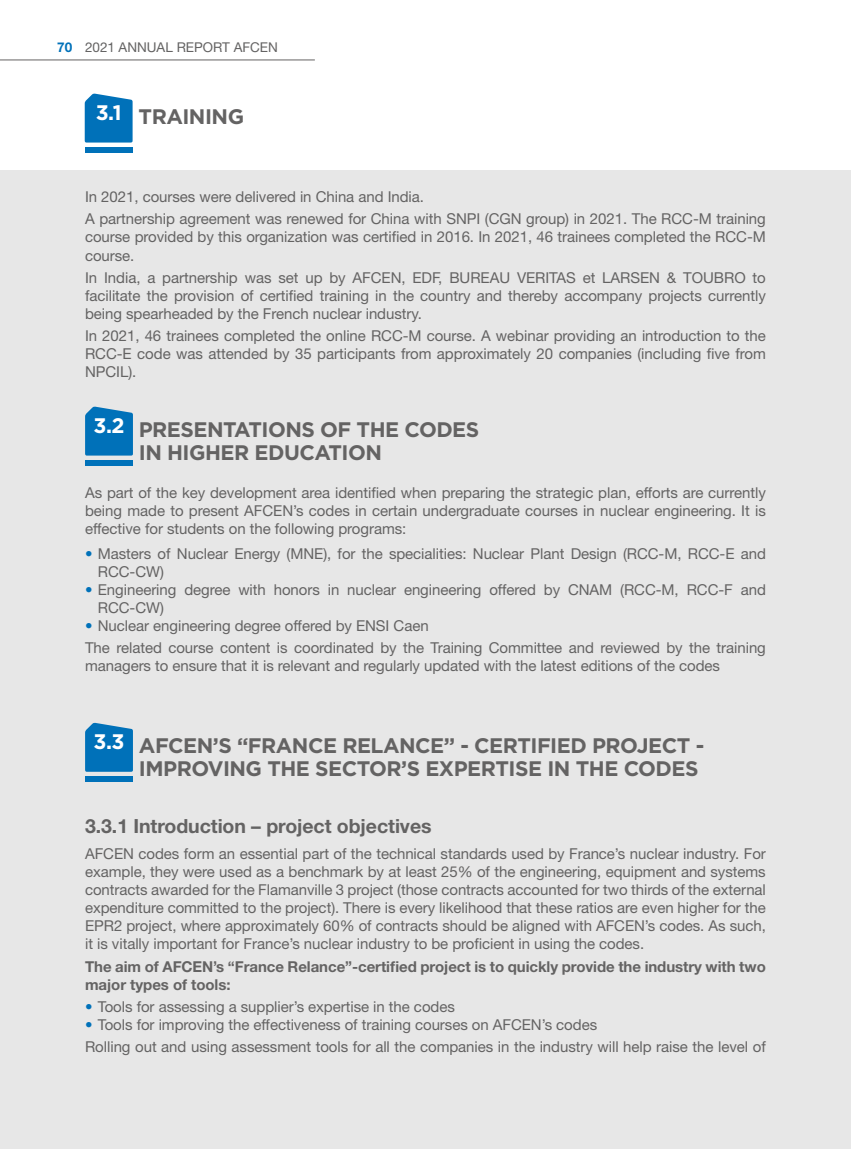
<style>
.page{position:relative;width:851px;height:1149px;background:#fff}
.page>*{position:absolute;margin:0;border:0;box-sizing:border-box;transform-origin:0 0}
.t1{font:700 21px/22.5px "Gotham";letter-spacing:-.025em;color:#646363}
.t2{font:700 19.5px "Helvetica Neue LT Std";letter-spacing:-.005em;color:#646363}
.t3{font:15px/18px "Helvetica Neue LT Std";letter-spacing:-.005em;color:#646363}
.t4{font:700 15px/18px "Helvetica Neue LT Std";letter-spacing:-.005em;color:#646363}
.t5{font:13.5px "Helvetica Neue LT Std";color:#646363}
.s1{font-weight:700;color:#0071b9}
.s2{color:#0071b9}
</style>
<div class="page">
<hr style="left:0;top:60px;width:315px;height:1px;background:#646363">
<div style="left:0;top:170px;width:850px;height:978px;background:#e7e7e7"></div>
<svg style="left:85px;top:406px;width:48px;height:49px;background:#127abc"></svg>
<div style="left:85px;top:460px;width:48px;height:6px;background:#0071b9"></div>
<svg style="left:85px;top:722px;width:48px;height:49px;background:#137bbc"></svg>
<div style="left:85px;top:776px;width:48px;height:6px;background:#0071b9"></div>
<svg style="left:85px;top:93px;width:48px;height:49px;background:#157dbe"></svg>
<div style="left:85px;top:147px;width:48px;height:6px;background:#0071b9"></div>
<p class="t5" style="left:57px;top:39px;width:222px"><span class="s1">70</span> 2021 ANNUAL REPORT AFCEN</p>
<h1 class="t1" style="left:96px;top:105px;width:150px"><sup>3.1</sup> TRAINING</h1>
<p class="t3" style="left:85px;top:185px;width:682px;line-height:22.2px">In 2021, courses were delivered in China and India.<br>A partnership agreement was renewed for China with SNPI (CGN group) in 2021. The RCC-M training</p>
<p class="t3" style="left:85px;top:228px;width:682px">course provided by this organization was certified in 2016. In 2021, 46 trainees completed the RCC-M course.</p>
<p class="t3" style="left:85px;top:268px;width:682px;text-align:justify">In India, a partnership was set up by AFCEN, EDF, BUREAU VERITAS et LARSEN &amp; TOUBRO to facilitate the provision of certified training in the country and thereby accompany projects currently being spearheaded by the French nuclear industry.</p>
<p class="t3" style="left:85px;top:326px;width:682px;text-align:justify">In 2021, 46 trainees completed the online RCC-M course. A webinar providing an introduction to the RCC-E code was attended by 35 participants from approximately 20 companies (including five from NPCIL).</p>
<h1 class="t1" style="left:139px;top:418px;width:342px;text-indent:-45px"><sup>3.2</sup> PRESENTATIONS OF THE CODES<br>IN HIGHER EDUCATION</h1>
<p class="t3" style="left:85px;top:483px;width:682px;text-align:justify">As part of the key development area identified when preparing the strategic plan, efforts are currently being made to present AFCEN’s codes in certain undergraduate courses in nuclear engineering. It is effective for students on the following programs:</p>
<p class="t3" style="left:98px;top:544px;width:669px;text-indent:-13px"><span class="s2">•</span> Masters of Nuclear Energy (MNE), for the specialities: Nuclear Plant Design (RCC-M, RCC-E and<br>RCC-CW)</p>
<p class="t3" style="left:98px;top:580px;width:669px;text-indent:-13px"><span class="s2">•</span> Engineering degree with honors in nuclear engineering offered by CNAM (RCC-M, RCC-F and<br>RCC-CW)</p>
<p class="t3" style="left:85px;top:614px;width:682px;line-height:22.2px"><span class="s2">•</span> Nuclear engineering degree offered by ENSI Caen<br>The related course content is coordinated by the Training Committee and reviewed by the training</p>
<p class="t3" style="left:85px;top:656px;width:636px">managers to ensure that it is relevant and regularly updated with the latest editions of the codes</p>
<h1 class="t1" style="left:93px;top:733px;width:612px;text-align:right"><sup>3.3</sup> AFCEN’S “FRANCE RELANCE” - CERTIFIED PROJECT -<br>IMPROVING THE SECTOR’S EXPERTISE IN THE CODES</h1>
<h2 class="t2" style="left:85px;top:813px;width:348px">3.3.1 Introduction – project objectives</h2>
<p class="t3" style="left:85px;top:844px;width:682px;text-align:justify">AFCEN codes form an essential part of the technical standards used by France’s nuclear industry. For example, they were used as a benchmark by at least 25% of the engineering, equipment and systems contracts awarded for the Flamanville 3 project (those contracts accounted for two thirds of the external expenditure committed to the project). There is every likelihood that these ratios are even higher for the EPR2 project, where approximately 60% of contracts should be aligned with AFCEN’s codes. As such, it is vitally important for France’s nuclear industry to be proficient in using the codes.</p>
<p class="t4" style="left:85px;top:956px;width:682px">The aim of AFCEN’s “France Relance”-certified project is to quickly provide the industry with two major types of tools:</p>
<p class="t3" style="left:85px;top:996px;width:371px"><span class="s2">•</span> Tools for assessing a supplier’s expertise in the codes</p>
<p class="t3" style="left:85px;top:1012px;width:682px;line-height:22.2px"><span class="s2">•</span> Tools for improving the effectiveness of training courses on AFCEN’s codes<br>Rolling out and using assessment tools for all the companies in the industry will help raise the level of</p>
</div>
